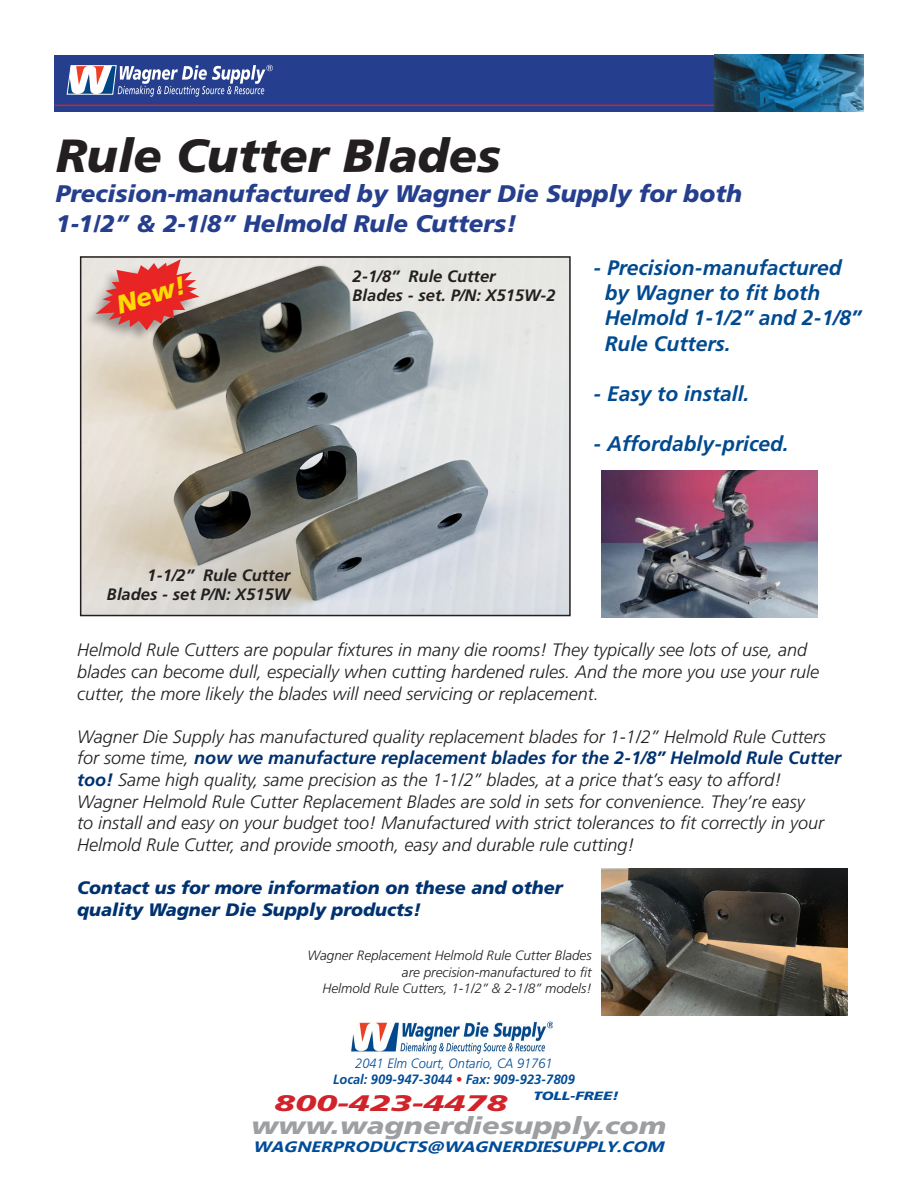
<style>
.page{position:relative;width:918px;height:1188px;background:#fff}
.page>*{position:absolute;margin:0;border:0;box-sizing:border-box;transform-origin:0 0}
.t1{font:italic 900 46.5px "Frutiger";color:#231f20}
.t2{font:italic 900 25.5px "Frutiger";color:#ffdc01}
.t3{font:italic 900 24px "Frutiger";color:#253f8e}
.t4{font:italic 900 24px "Frutiger";color:#9d9fa2;scale:1.2 1}
.t5{font:italic 900 22.5px "Frutiger";color:#d1232a;scale:1.53 1}
.t6{font:italic 700 21px "Frutiger";color:#014a90}
.t7{font:italic 300 18px/21.6px "Frutiger CE";color:#231f20}
.t8{font:italic 900 18px "Frutiger";color:#013270}
.t9{font:italic 700 16.5px "Frutiger";color:#231f20}
.t10{font:italic 700 15px "Myanmar Text";color:#014c98;scale:1.2 1}
.t11{font:italic 300 13.5px/16.2px "Frutiger CE";color:#231f20;text-align:right}
.t12{font:italic 700 13.5px "Frutiger";color:#014c98;scale:.95 1}
.t13{font:italic 300 13.5px "Frutiger CE";color:#014c98;scale:.95 1}
.t14{font:italic 900 12px "Frutiger";color:#014c98;scale:1.26 1}
.s1{font-family:"Frutiger";font-weight:700;color:#013270}
.s2{color:#d1232a}
</style>
<div class="page">
<div style="left:55px;top:55px;width:659px;height:57px;background:#253f8e"></div>
<hr style="left:55px;top:105px;width:659px;height:1px;background:#d1232a">
<img style="left:714px;top:55px;width:150px;height:57px">
<svg style="left:67px;top:65px;width:206px;height:32px"></svg>
<img style="left:83px;top:259px;width:485px;height:354px">
<div style="left:80px;top:256px;width:491px;height:360px;border:2px solid #231f20"></div>
<div style="left:82px;top:259px;width:117px;height:85px;background:#e8e4dd"></div>
<svg style="left:85px;top:256px;width:120px;height:87px"></svg>
<img style="left:602px;top:868px;width:246px;height:147px">
<img style="left:601px;top:471px;width:217px;height:147px">
<img style="left:351px;top:1021px;width:202px;height:33px">
<p class="t1" style="left:56px;top:128px;width:446px">Rule Cutter Blades</p>
<p class="t3" style="left:56px;top:179px;width:688px">Precision-manufactured by Wagner Die Supply for both</p>
<p class="t3" style="left:56px;top:209px;width:462px">1-1/2” &amp; 2-1/8” Helmold Rule Cutters!</p>
<p class="t6" style="left:593px;top:255px;width:250px">- Precision-manufactured</p>
<p class="t6" style="left:605px;top:281px;width:217px">by Wagner to fit both</p>
<p class="t6" style="left:605px;top:306px;width:258px">Helmold 1-1/2” and 2-1/8”</p>
<p class="t6" style="left:605px;top:331px;width:128px">Rule Cutters.</p>
<p class="t6" style="left:593px;top:381px;width:158px">- Easy to install.</p>
<p class="t6" style="left:593px;top:432px;width:197px">- Affordably-priced.</p>
<p class="t9" style="left:353px;top:266px;width:145px">2-1/8” Rule Cutter</p>
<p class="t9" style="left:353px;top:286px;width:205px">Blades - set. P/N: X515W-2</p>
<p class="t2" style="left:113px;top:291px;width:72px;rotate:-17deg">New!</p>
<p class="t9" style="left:147px;top:565px;width:145px">1-1/2” Rule Cutter</p>
<p class="t9" style="left:107px;top:585px;width:185px">Blades - set P/N: X515W</p>
<p class="t7" style="left:77px;top:639px;width:744px">Helmold Rule Cutters are popular fixtures in many die rooms! They typically see lots of use, and blades can become dull, especially when cutting hardened rules. And the more you use your rule cutter, the more likely the blades will need servicing or replacement.</p>
<p class="t7" style="left:77px;top:726px;width:766px">Wagner Die Supply has manufactured quality replacement blades for 1-1/2” Helmold Rule Cutters for some time, <span class="s1">now we manufacture replacement blades for the 2-1/8” Helmold Rule Cutter too!</span> Same high quality, same precision as the 1-1/2” blades, at a price that’s easy to afford!</p>
<p class="t7" style="left:77px;top:790px;width:749px">Wagner Helmold Rule Cutter Replacement Blades are sold in sets for convenience. They’re easy to install and easy on your budget too! Manufactured with strict tolerances to fit correctly in your<br>Helmold Rule Cutter, and provide smooth, easy and durable rule cutting!</p>
<p class="t8" style="left:77px;top:877px;width:487px">Contact us for more information on these and other</p>
<p class="t8" style="left:77px;top:899px;width:346px">quality Wagner Die Supply products!</p>
<p class="t11" style="left:308px;top:947px;width:286px">Wagner Replacement Helmold Rule Cutter Blades are precision-manufactured to fit</p>
<p class="t11" style="left:322px;top:980px;width:271px">Helmold Rule Cutters, 1-1/2” &amp; 2-1/8” models!</p>
<p class="t13" style="left:355px;top:1055px;width:209px">2041 Elm Court, Ontario, CA 91761</p>
<p class="t12" style="left:333px;top:1072px;width:256px">Local: 909-947-3044 <span class="s2">•</span> Fax: 909-923-7809</p>
<p class="t4" style="left:251px;top:1111px;width:347px">www.wagnerdiesupply.com</p>
<p class="t10" style="left:253px;top:1138px;width:350px">WAGNERPRODUCTS@WAGNERDIESUPPLY.COM</p>
<p class="t5" style="left:274px;top:1089px;width:154px">800-423-4478</p>
<p class="t14" style="left:533px;top:1088px;width:70px">TOLL-FREE!</p>
</div>
